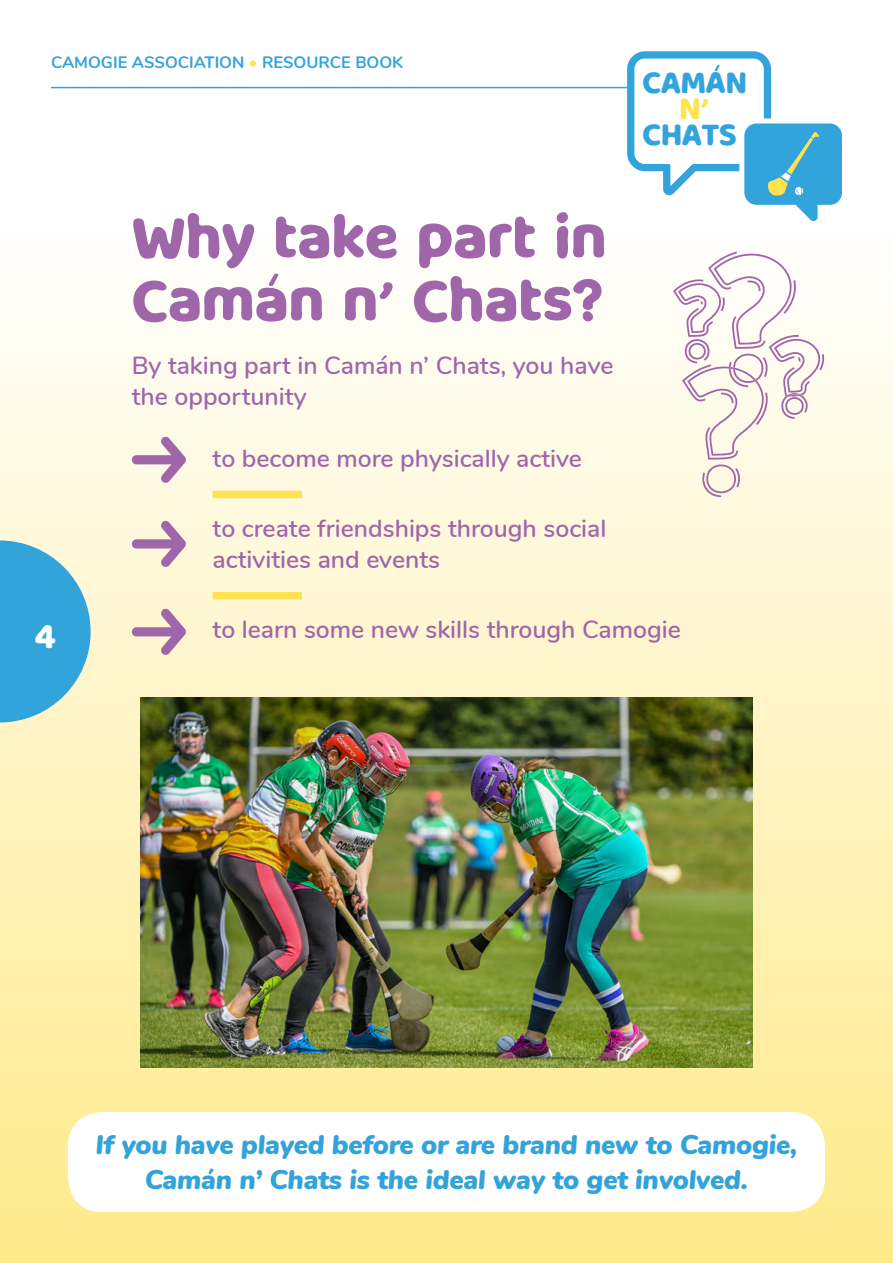
<style>
.page{position:relative;width:893px;height:1263px;background:#fff}
.page>*{position:absolute;margin:0;border:0;box-sizing:border-box;transform-origin:0 0}
.t1{font:58.5px/63px "Milky Nice";color:#a066aa}
.t2{font:33px "Milky Nice";color:#fff}
.t3{font:30px/25.8px "Milky Nice";color:#33a3dc;text-align:center}
.t4{font:italic 900 27px/34.5px "Nunito";letter-spacing:-.01em;color:#33a3dc;text-align:center}
.t5{font:600 24.75px/31.5px "Nunito";color:#a066aa}
.t6{font:700 16.5px "Nunito";color:#33a3dc}
.s1{color:#ffe250}
</style>
<div class="page">
<div style="left:0;top:232px;width:893px;height:1031px;background:linear-gradient(to bottom,#fffefe,#ffea8a)"></div>
<hr style="left:51px;top:87px;width:648px;height:1px;background:#33a3dc">
<svg style="left:627px;top:51px;width:225px;height:183px"></svg>
<svg style="left:0;top:540px;width:91px;height:182px;background:#5fb5d9"></svg>
<img style="left:140px;top:697px;width:613px;height:370px">
<svg style="left:673px;top:252px;width:151px;height:245px"></svg>
<div style="left:213px;top:491px;width:89px;height:7px;background:#ffe250"></div>
<div style="left:213px;top:592px;width:89px;height:7px;background:#ffe250"></div>
<div style="left:68px;top:1112px;width:757px;height:100px;background:#fff;border-radius:34px"></div>
<svg style="left:132px;top:436px;width:54px;height:47px;background:#ddc6cf"></svg>
<svg style="left:132px;top:520px;width:54px;height:47px;background:#ddc5c9"></svg>
<svg style="left:132px;top:608px;width:54px;height:47px;background:#ddc4c3"></svg>
<p class="t6" style="left:51px;top:50px;width:354px">CAMOGIE ASSOCIATION <span class="s1">•</span> RESOURCE BOOK</p>
<p class="t1" style="left:132px;top:206px;width:476px">Why take part in<br>Camán n’ Chats?</p>
<p class="t5" style="left:132px;top:348px;width:483px">By taking part in Camán n’ Chats, you have the opportunity</p>
<p class="t5" style="left:213px;top:441px;width:371px">to become more physically active</p>
<p class="t5" style="left:213px;top:511px;width:395px">to create friendships through social activities and events</p>
<p class="t3" style="left:643px;top:70px;width:106px">CAMÁN<br><span class="s1">N’<br></span>CHATS</p>
<p class="t2" style="left:34px;top:616px;width:23px">4</p>
<p class="t5" style="left:213px;top:612px;width:470px">to learn some new skills through Camogie</p>
<p class="t4" style="left:95px;top:1126px;width:704px">If you have played before or are brand new to Camogie,<br>Camán n’ Chats is the ideal way to get involved.</p>
</div>
